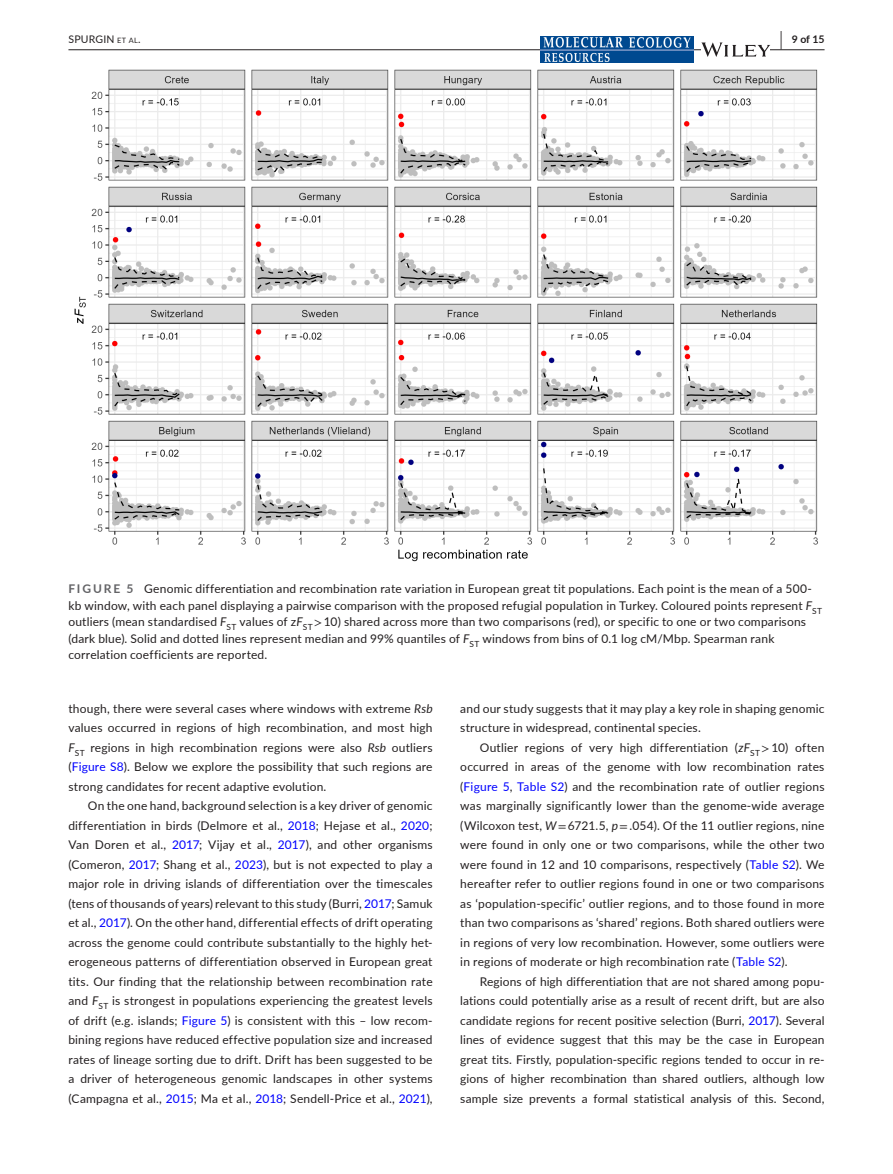
<style>
.page{position:relative;width:893px;height:1174px;background:#fff}
.page>*{position:absolute;margin:0;border:0;box-sizing:border-box;transform-origin:0 0}
.t1{font:12px/19.5px "Lato";letter-spacing:.015em;color:#231f20;text-align:justify}
.t2{font:10.5px "Lato";letter-spacing:.02em;color:#231f20}
.t3{font:700 10.5px "Lato";color:#231f20}
.s1{font-size:7.35px}
.s2{font-size:19.5px}
.s3{font-weight:700;color:#636366}
.s4{font-style:italic}
.s5{font-family:"STIX"}
.s6{color:#00f}
</style>
<div class="page">
<hr style="left:68px;top:49px;width:756px;height:1px;background:#231f20">
<img style="left:540px;top:37px;width:154px;height:25px">
<svg style="left:701px;top:42px;width:69px;height:15px"></svg>
<img style="left:74px;top:69px;width:744px;height:492px">
<p class="t2" style="left:68px;top:31px;width:74px">SPURGIN <span class="s1">et al</span>.</p>
<p class="t3" style="left:780px;top:31px;width:46px"><span class="s2">|</span> 9 of 15</p>
<p class="t1" style="left:68px;top:580px;width:755px;line-height:16.5px;text-align:left"><span class="s3">FIGURE 5</span> Genomic differentiation and recombination rate variation in European great tit populations. Each point is the mean of a 500- kb window, with each panel displaying a pairwise comparison with the proposed refugial population in Turkey. Coloured points represent <span class="s4">F</span><sub>ST </sub>outliers (mean standardised <span class="s4">F</span><sub>ST</sub> values of z<span class="s4">F</span><sub>ST</sub> <span class="s5">&gt;</span> 10) shared across more than two comparisons (red), or specific to one or two comparisons (dark blue). Solid and dotted lines represent median and 99% quantiles of <span class="s4">F</span><sub>ST</sub> windows from bins of 0.1 log cM/Mbp. Spearman rank correlation coefficients are reported.</p>
<p class="t1" style="left:68px;top:698px;width:366px">though, there were several cases where windows with extreme <span class="s4">Rsb </span>values occurred in regions of high recombination, and most high <span class="s4">F</span><sub>ST</sub> regions in high recombination regions were also <span class="s4">Rsb</span> outliers (<span class="s6">Figure S8</span>). Below we explore the possibility that such regions are strong candidates for recent adaptive evolution.</p>
<p class="t1" style="left:68px;top:795px;width:366px;text-indent:20px">On the one hand, background selection is a key driver of genomic differentiation in birds (Delmore et al., <span class="s6">2018</span>; Hejase et al., <span class="s6">2020</span>; Van Doren et al., <span class="s6">2017</span>; Vijay et al., <span class="s6">2017</span>), and other organisms (Comeron, <span class="s6">2017</span>; Shang et al., <span class="s6">2023</span>), but is not expected to play a major role in driving islands of differentiation over the timescales (tens of thousands of years) relevant to this study (Burri, <span class="s6">2017</span>; Samuk et al., <span class="s6">2017</span>). On the other hand, differential effects of drift operating across the genome could contribute substantially to the highly het&shy;erogeneous patterns of differentiation observed in European great tits. Our finding that the relationship between recombination rate and <span class="s4">F</span><sub>ST</sub> is strongest in populations experiencing the greatest levels of drift (e.g. islands; <span class="s6">Figure 5</span>) is consistent with this – low recom&shy;bining regions have reduced effective population size and increased rates of lineage sorting due to drift. Drift has been suggested to be a driver of heterogeneous genomic landscapes in other systems (Campagna et al., <span class="s6">2015</span>; Ma et al., <span class="s6">2018</span>; Sendell-Price et al., <span class="s6">2021</span>),</p>
<p class="t1" style="left:460px;top:698px;width:366px">and our study suggests that it may play a key role in shaping genomic structure in widespread, continental species.</p>
<p class="t1" style="left:460px;top:737px;width:366px;text-indent:20px">Outlier regions of very high differentiation (<span class="s4">zF</span><sub>ST</sub> <span class="s5">&gt;</span> 10) often occurred in areas of the genome with low recombination rates (<span class="s6">Figure 5</span>, <span class="s6">Table S2</span>) and the recombination rate of outlier regions was marginally significantly lower than the genome-wide average (Wilcoxon test, <span class="s4">W</span><span class="s5">=</span> 6721.5, <span class="s4">p</span><span class="s5">=</span> .054). Of the 11 outlier regions, nine were found in only one or two comparisons, while the other two were found in 12 and 10 comparisons, respectively (<span class="s6">Table S2</span>). We hereafter refer to outlier regions found in one or two comparisons as ‘population-specific’ outlier regions, and to those found in more than two comparisons as ‘shared’ regions. Both shared outliers were in regions of very low recombination. However, some outliers were in regions of moderate or high recombination rate (<span class="s6">Table S2</span>).</p>
<p class="t1" style="left:460px;top:971px;width:366px;text-indent:20px">Regions of high differentiation that are not shared among popu&shy;lations could potentially arise as a result of recent drift, but are also candidate regions for recent positive selection (Burri, <span class="s6">2017</span>). Several lines of evidence suggest that this may be the case in European great tits. Firstly, population-specific regions tended to occur in re&shy;gions of higher recombination than shared outliers, although low sample size prevents a formal statistical analysis of this. Second,</p>
</div>
